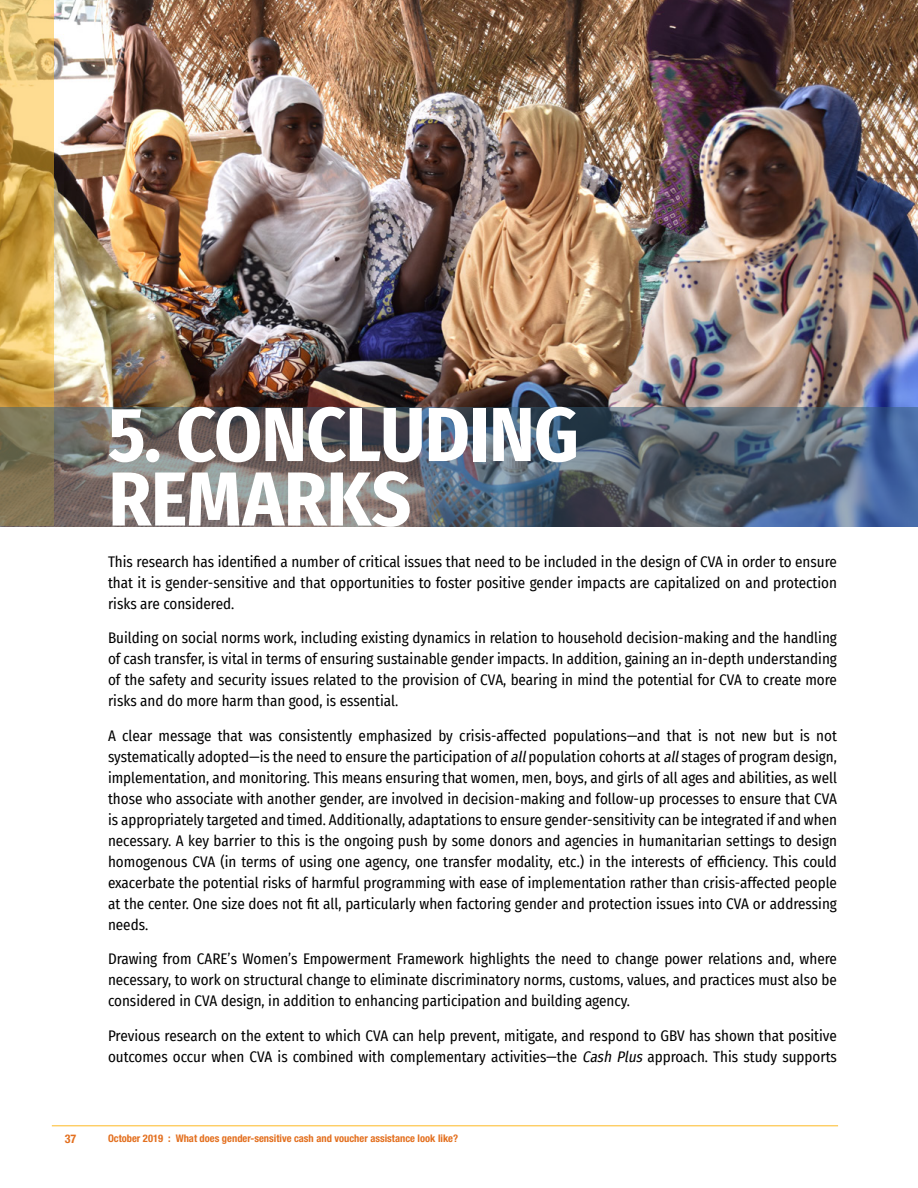
<style>
.page{position:relative;width:918px;height:1188px;background:#fff}
.page>*{position:absolute;margin:0;border:0;box-sizing:border-box;transform-origin:0 0}
.t1{font:700 76.5px/64.5px "Fira Sans Condensed";letter-spacing:-.01em;color:#fff}
.t2{font:15px/21px "Fira Sans Condensed";color:#000;text-align:justify}
.t3{font:700 condensed 12px "Helvetica Neue LT Std";color:#e36f1e}
.t4{font:700 condensed 10.5px "Helvetica Neue LT Std";color:#e36f1e}
.s1{font-style:italic}
</style>
<div class="page">
<img style="left:54px;top:0;width:864px;height:407px">
<svg style="left:0;top:0;width:54px;height:407px;background:#d5ae58"></svg>
<img style="left:0;top:407px;width:918px;height:119px">
<hr style="left:52px;top:1125px;width:786px;height:1px;background:#fdb924">
<h1 class="t1" style="left:108px;top:397px;width:473px">5. CONCLUDING<br>REMARKS</h1>
<p class="t2" style="left:108px;top:551px;width:731px">This research has identified a number of critical issues that need to be included in the design of CVA in order to ensure that it is gender-sensitive and that opportunities to foster positive gender impacts are capitalized on and protection risks are considered.</p>
<p class="t2" style="left:108px;top:627px;width:731px">Building on social norms work, including existing dynamics in relation to household decision-making and the handling of cash transfer, is vital in terms of ensuring sustainable gender impacts. In addition, gaining an in-depth understanding of the safety and security issues related to the provision of CVA, bearing in mind the potential for CVA to create more risks and do more harm than good, is essential.</p>
<p class="t2" style="left:108px;top:725px;width:731px">A clear message that was consistently emphasized by crisis-affected populations—and that is not new but is not systematically adopted—is the need to ensure the participation of <span class="s1">all</span>population cohorts at <span class="s1">all</span>stages of program design, implementation, and monitoring. This means ensuring that women, men, boys, and girls of all ages and abilities, as well those who associate with another gender, are involved in decision-making and follow-up processes to ensure that CVA is appropriately targeted and timed. Additionally, adaptations to ensure gender-sensitivity can be integrated if and when necessary. A key barrier to this is the ongoing push by some donors and agencies in humanitarian settings to design homogenous CVA (in terms of using one agency, one transfer modality, etc.) in the interests of efficiency. This could exacerbate the potential risks of harmful programming with ease of implementation rather than crisis-affected people at the center. One size does not fit all, particularly when factoring gender and protection issues into CVA or addressing needs.</p>
<p class="t2" style="left:108px;top:948px;width:731px">Drawing from CARE’s Women’s Empowerment Framework highlights the need to change power relations and, where necessary, to work on structural change to eliminate discriminatory norms, customs, values, and practices must also be considered in CVA design, in addition to enhancing participation and building agency.</p>
<p class="t2" style="left:108px;top:1025px;width:731px">Previous research on the extent to which CVA can help prevent, mitigate, and respond to GBV has shown that positive outcomes occur when CVA is combined with complementary activities—the <span class="s1">Cash Plus</span> approach. This study supports</p>
<p class="t3" style="left:65px;top:1132px;width:13px">37</p>
<p class="t4" style="left:108px;top:1132px;width:352px">October 2019 : What does gender-sensitive cash and voucher assistance look like?</p>
</div>
